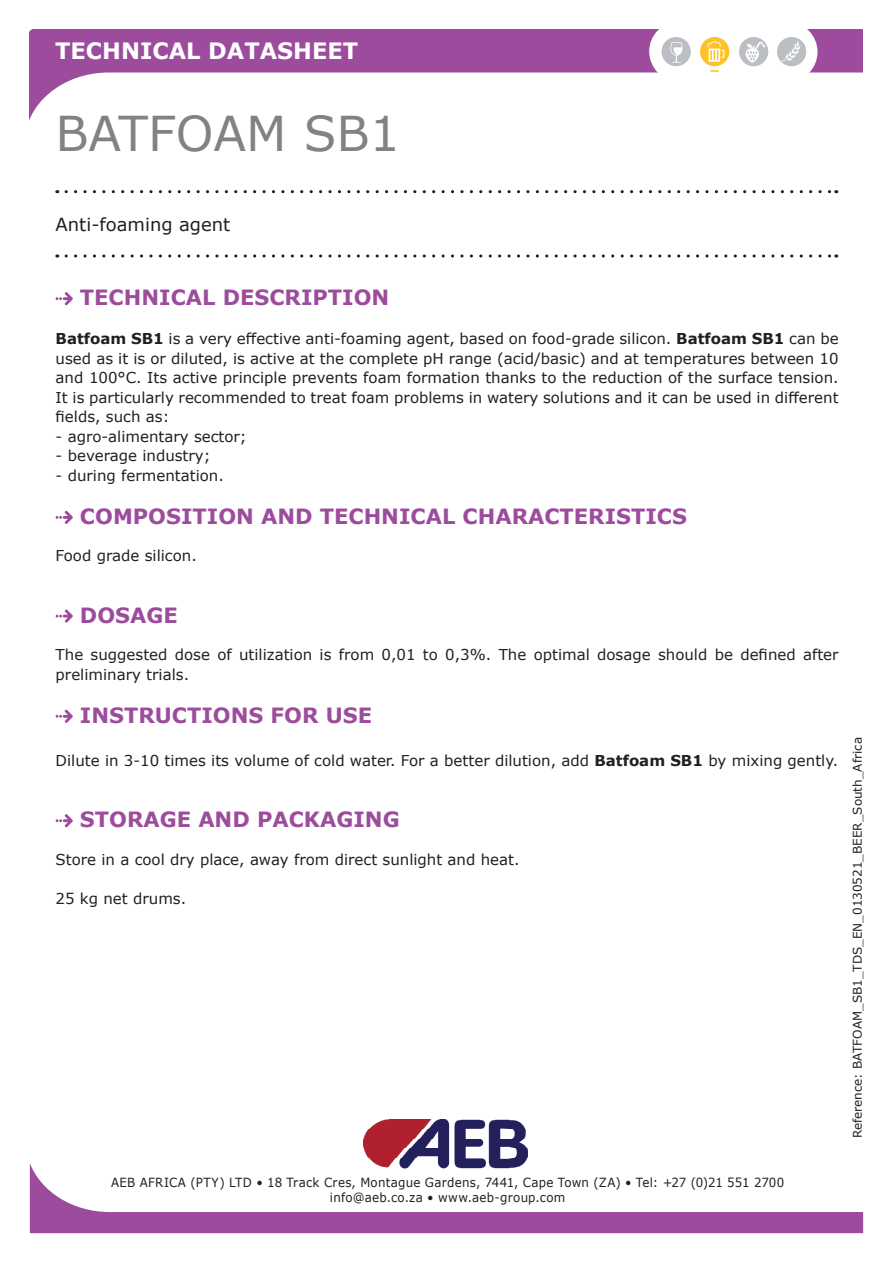
<style>
.page{position:relative;width:893px;height:1263px;background:#fff}
.page>*{position:absolute;margin:0;border:0;box-sizing:border-box;transform-origin:0 0}
.t1{font:48px "Verdana";color:#808285}
.t2{font:700 22.5px "Verdana";color:#fff}
.t3{font:700 21px "Verdana";color:#9d4c9d}
.t4{font:18px "Verdana";color:#231f20}
.t5{font:15px/19.5px "Verdana";color:#231f20;text-align:justify}
.t6{font:12.6px/15.1px "Verdana";letter-spacing:.02em;color:#231f20;text-align:center;scale:.94 1}
.t7{font:12px "Verdana";color:#231f20}
.s1{font-weight:700}
</style>
<div class="page">
<svg style="left:66px;top:190px;width:771px;height:3px"></svg>
<svg style="left:66px;top:254px;width:771px;height:4px"></svg>
<svg style="left:29px;top:30px;width:834px;height:91px"></svg>
<svg style="left:649px;top:21px;width:167px;height:61px"></svg>
<div style="left:650px;top:22px;width:167px;height:60px;background:#fff;border-radius:30px"></div>
<div style="left:777px;top:37px;width:29px;height:29px;background:#bbbec2;border-radius:50%"></div>
<svg style="left:781px;top:41px;width:20px;height:21px"></svg>
<div style="left:739px;top:37px;width:29px;height:29px;background:#bbbec2;border-radius:50%"></div>
<div style="left:662px;top:37px;width:29px;height:29px;background:#bbbec2;border-radius:50%"></div>
<div style="left:700px;top:37px;width:29px;height:29px;background:#fec227;border-radius:50%"></div>
<svg style="left:707px;top:41px;width:17px;height:21px"></svg>
<svg style="left:670px;top:42px;width:13px;height:21px"></svg>
<svg style="left:746px;top:42px;width:20px;height:21px"></svg>
<svg style="left:710px;top:70px;width:9px;height:2px"></svg>
<svg style="left:30px;top:1164px;width:833px;height:69px"></svg>
<svg style="left:56px;top:292px;width:17px;height:13px"></svg>
<svg style="left:56px;top:511px;width:17px;height:13px"></svg>
<svg style="left:56px;top:609px;width:17px;height:14px"></svg>
<svg style="left:56px;top:710px;width:17px;height:13px"></svg>
<svg style="left:56px;top:814px;width:17px;height:13px"></svg>
<img style="left:363px;top:1119px;width:165px;height:49px">
<h2 class="t2" style="left:55px;top:35px;width:304px">TECHNICAL DATASHEET</h2>
<h1 class="t1" style="left:56px;top:101px;width:346px">BATFOAM SB1</h1>
<p class="t4" style="left:56px;top:212px;width:176px">Anti-foaming agent</p>
<h3 class="t3" style="left:80px;top:283px;width:311px">TECHNICAL DESCRIPTION</h3>
<p class="t5" style="left:56px;top:329px;width:784px"><span class="s1">Batfoam SB1</span> is a very effective anti-foaming agent, based on food-grade silicon. <span class="s1">Batfoam SB1</span> can be used as it is or diluted, is active at the complete pH range (acid/basic) and at temperatures between 10 and 100°C. Its active principle prevents foam formation thanks to the reduction of the surface tension.<br>It is particularly recommended to treat foam problems in watery solutions and it can be used in different fields, such as:</p>
<p class="t5" style="left:56px;top:426px;width:193px">- agro-alimentary sector;</p>
<p class="t5" style="left:56px;top:446px;width:157px">- beverage industry;</p>
<p class="t5" style="left:56px;top:465px;width:170px">- during fermentation.</p>
<h3 class="t3" style="left:80px;top:501px;width:608px">COMPOSITION AND TECHNICAL CHARACTERISTICS</h3>
<p class="t5" style="left:56px;top:546px;width:143px">Food grade silicon.</p>
<h3 class="t3" style="left:80px;top:600px;width:99px">DOSAGE</h3>
<p class="t5" style="left:56px;top:645px;width:784px">The suggested dose of utilization is from 0,01 to 0,3%. The optimal dosage should be defined after preliminary trials.</p>
<h3 class="t3" style="left:80px;top:700px;width:294px">INSTRUCTIONS FOR USE</h3>
<p class="t5" style="left:56px;top:751px;width:784px">Dilute in 3-10 times its volume of cold water. For a better dilution, add <span class="s1">Batfoam SB1</span> by mixing gently.</p>
<h3 class="t3" style="left:80px;top:805px;width:321px">STORAGE AND PACKAGING</h3>
<p class="t5" style="left:56px;top:849px;width:465px">Store in a cool dry place, away from direct sunlight and heat.</p>
<p class="t5" style="left:56px;top:888px;width:132px">25 kg net drums.</p>
<p class="t7" style="left:849px;top:1138px;width:403px;rotate:-90deg">Reference: BATFOAM_SB1_TDS_EN_0130521_BEER_South_Africa</p>
<p class="t6" style="left:111px;top:1175px;width:718px">AEB AFRICA (PTY) LTD • 18 Track Cres, Montague Gardens, 7441, Cape Town (ZA) • Tel: +27 (0)21 551 2700 info@aeb.co.za • www.aeb-group.com</p>
</div>
